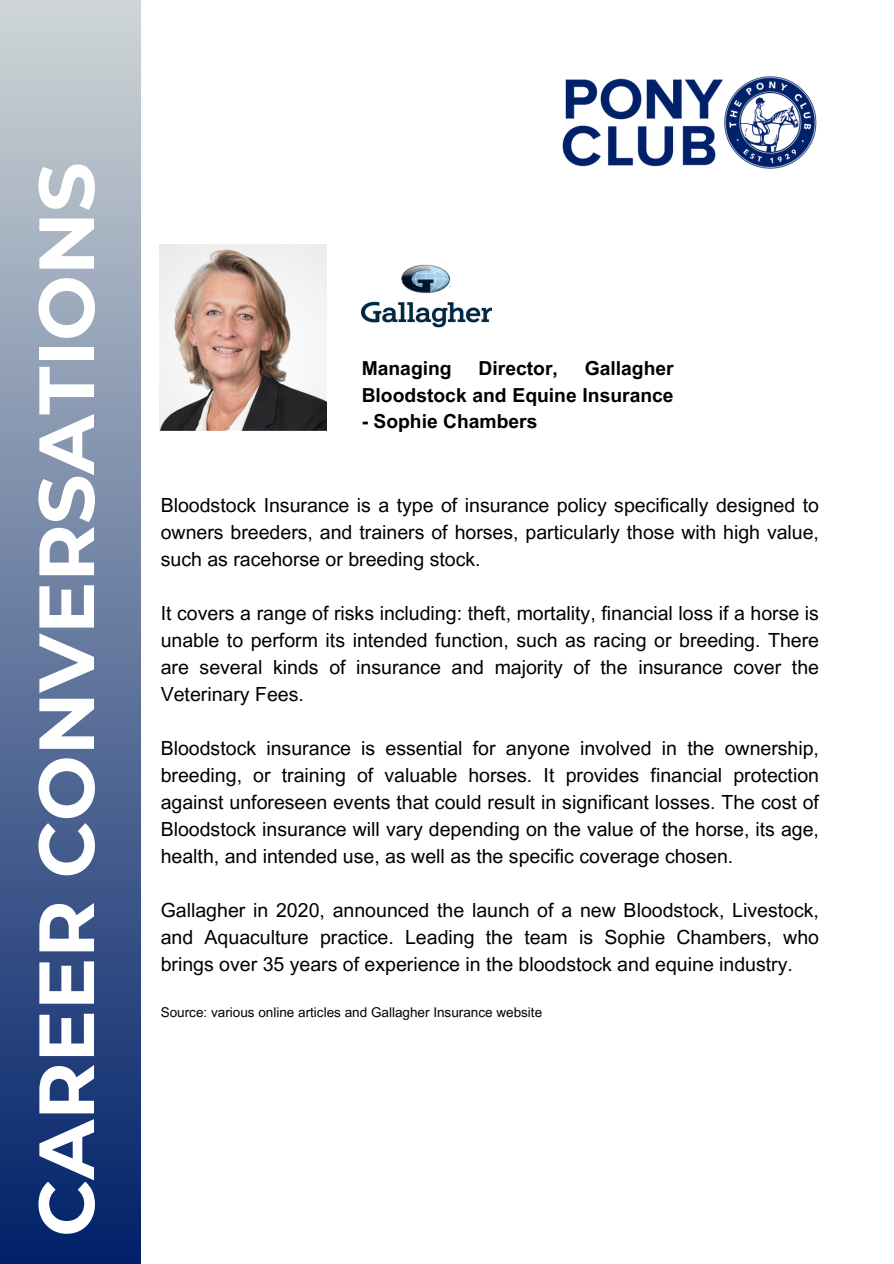
<style>
.page{position:relative;width:894px;height:1264px;background:#fff}
.page>*{position:absolute;margin:0;border:0;box-sizing:border-box;transform-origin:0 0}
.t1{font:700 78px "Montserrat";color:#fff}
.t2{font:19.5px/27px "Arial MT Pro";color:#000;text-align:justify}
.t3{font:700 19.35px/26.7px "Arial MT Pro";color:#000;text-align:right}
.t4{font:13.5px "Arial MT Pro";color:#000}
</style>
<div class="page">
<div style="left:0;top:0;width:140px;height:1263px;background:linear-gradient(to bottom,#cfd6d7,#002169)"></div>
<img style="left:562px;top:76px;width:255px;height:93px">
<img style="left:159px;top:244px;width:168px;height:186px">
<img style="left:361px;top:264px;width:130px;height:64px">
<h1 class="t1" style="left:18px;top:1236px;width:1076px;rotate:-90deg">CAREER CONVERSATIONS</h1>
<p class="t3" style="left:361px;top:357px;width:313px">Gallagher<br>Bloodstock and Equine Insurance</p>
<p class="t3" style="left:361px;top:410px;width:177px">- Sophie Chambers</p>
<p class="t3" style="left:361px;top:357px;width:91px">Managing</p>
<p class="t3" style="left:478px;top:357px;width:81px">Director,</p>
<p class="t2" style="left:161px;top:494px;width:659px">Bloodstock Insurance is a type of insurance policy specifically designed to owners breeders, and trainers of horses, particularly those with high value, such as racehorse or breeding stock.</p>
<p class="t2" style="left:161px;top:602px;width:659px">It covers a range of risks including: theft, mortality, financial loss if a horse is unable to perform its intended function, such as racing or breeding. There are several kinds of insurance and majority of the insurance cover the Veterinary Fees.</p>
<h2 class="t2" style="left:161px;top:737px;width:659px">Bloodstock insurance is essential for anyone involved in the ownership, breeding, or training of valuable horses. It provides financial protection against unforeseen events that could result in significant losses. The cost of Bloodstock insurance will vary depending on the value of the horse, its age, health, and intended use, as well as the specific coverage chosen.</h2>
<h3 class="t2" style="left:161px;top:899px;width:659px">Gallagher in 2020, announced the launch of a new Bloodstock, Livestock, and Aquaculture practice. Leading the team is Sophie Chambers, who brings over 35 years of experience in the bloodstock and equine industry.</h3>
<h3 class="t4" style="left:161px;top:1006px;width:383px">Source: various online articles and Gallagher Insurance website</h3>
</div>
